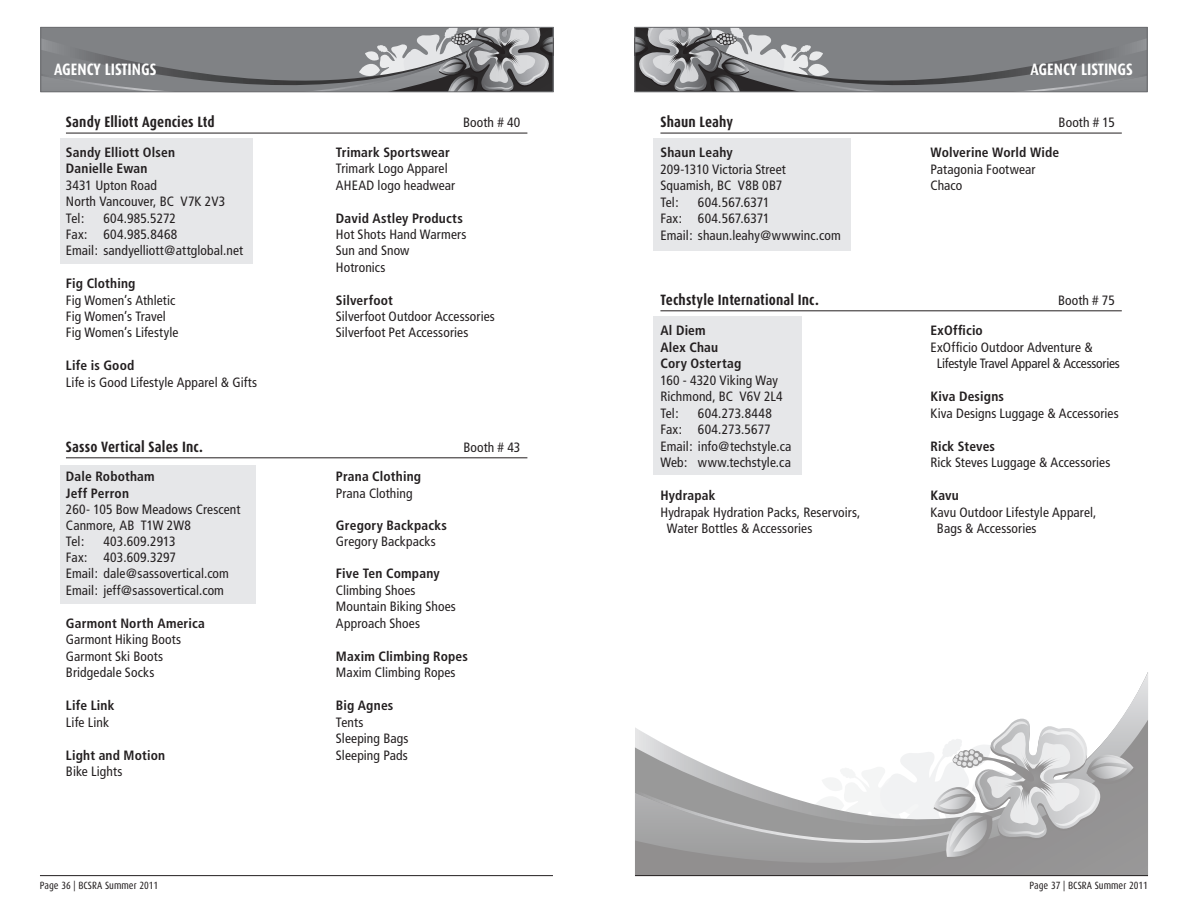
<style>
.page{position:relative;width:1188px;height:918px;background:#fff}
.page>*{position:absolute;margin:0;border:0;box-sizing:border-box;transform-origin:0 0}
.t1{font:700 16.5px "Dax Condensed";color:#fff}
.t2{font:700 15px "Dax Condensed";letter-spacing:.01em;color:#231f20}
.t3{font:condensed 13.5px/16.5px "Frutiger";letter-spacing:.01em;color:#231f20}
.t4{font:700 condensed 13.5px "Frutiger";letter-spacing:.015em;color:#231f20}
.t5{font:condensed 13.5px "Frutiger";letter-spacing:-.015em;color:#231f20}
.t6{font:condensed 13.5px "Frutiger";letter-spacing:.03em;color:#231f20}
.t7{font:10.5px "Dax Condensed";color:#231f20}
</style>
<div class="page">
<hr style="left:40px;top:875px;width:513px;height:1px;background:#231f20">
<svg style="left:41px;top:29px;width:512px;height:64px;background:#848588"></svg>
<div style="left:40px;top:27px;width:513px;height:65px;border:1px solid #6c6d70"></div>
<svg style="left:635px;top:29px;width:512px;height:64px;background:#848588"></svg>
<div style="left:635px;top:27px;width:513px;height:65px;border:1px solid #6c6d70"></div>
<div style="left:60px;top:465px;width:196px;height:139px;background:#e6e7e9"></div>
<div style="left:60px;top:139px;width:193px;height:125px;background:#e6e7e9"></div>
<div style="left:653px;top:317px;width:148px;height:158px;background:#e6e7e9"></div>
<div style="left:653px;top:139px;width:197px;height:112px;background:#e6e7e9"></div>
<hr style="left:66px;top:133px;width:461px;height:1px;background:#231f20">
<hr style="left:66px;top:457px;width:461px;height:1px;background:#231f20">
<svg style="left:1122px;top:672px;width:26px;height:48px"></svg>
<svg style="left:635px;top:720px;width:513px;height:157px"></svg>
<svg style="left:635px;top:757px;width:455px;height:120px;background:#aaa"></svg>
<svg style="left:812px;top:718px;width:323px;height:142px"></svg>
<hr style="left:635px;top:875px;width:513px;height:1px;background:#231f20">
<hr style="left:660px;top:133px;width:462px;height:1px;background:#231f20">
<hr style="left:660px;top:310px;width:462px;height:1px;background:#231f20">
<p class="t1" style="left:54px;top:60px;width:104px">AGENCY LISTINGS</p>
<p class="t1" style="left:1031px;top:60px;width:104px">AGENCY LISTINGS</p>
<p class="t2" style="left:66px;top:114px;width:150px">Sandy Elliott Agencies Ltd</p>
<p class="t3" style="left:463px;top:114px;width:59px">Booth # 40</p>
<p class="t4" style="left:66px;top:144px;width:111px">Sandy Elliott Olsen</p>
<p class="t4" style="left:336px;top:144px;width:115px">Trimark Sportswear</p>
<p class="t4" style="left:66px;top:161px;width:83px">Danielle Ewan</p>
<p class="t3" style="left:336px;top:161px;width:113px">Trimark Logo Apparel</p>
<p class="t3" style="left:66px;top:177px;width:93px">3431 Upton Road</p>
<p class="t3" style="left:336px;top:177px;width:121px">AHEAD logo headwear</p>
<p class="t3" style="left:66px;top:193px;width:161px">North Vancouver, BC V7K 2V3<br>Tel:</p>
<p class="t3" style="left:103px;top:210px;width:74px">604.985.5272</p>
<p class="t4" style="left:336px;top:210px;width:128px">David Astley Products</p>
<p class="t3" style="left:66px;top:226px;width:113px">Fax: 604.985.8468</p>
<p class="t3" style="left:336px;top:226px;width:132px">Hot Shots Hand Warmers</p>
<p class="t3" style="left:66px;top:242px;width:179px">Email: sandyelliott@attglobal.net</p>
<p class="t3" style="left:336px;top:242px;width:75px">Sun and Snow<br>Hotronics</p>
<p class="t4" style="left:66px;top:275px;width:71px">Fig Clothing</p>
<p class="t3" style="left:66px;top:292px;width:111px">Fig Women’s Athletic</p>
<p class="t4" style="left:336px;top:292px;width:58px">Silverfoot</p>
<p class="t3" style="left:66px;top:308px;width:101px">Fig Women’s Travel</p>
<p class="t3" style="left:336px;top:308px;width:160px">Silverfoot Outdoor Accessories</p>
<p class="t3" style="left:66px;top:324px;width:114px">Fig Women’s Lifestyle</p>
<p class="t3" style="left:336px;top:324px;width:134px">Silverfoot Pet Accessories</p>
<p class="t4" style="left:66px;top:358px;width:70px">Life is Good</p>
<p class="t3" style="left:66px;top:374px;width:193px">Life is Good Lifestyle Apparel &amp; Gifts</p>
<p class="t2" style="left:66px;top:439px;width:139px">Sasso Vertical Sales Inc.</p>
<p class="t3" style="left:463px;top:439px;width:59px">Booth # 43</p>
<p class="t4" style="left:66px;top:469px;width:90px">Dale Robotham</p>
<p class="t4" style="left:336px;top:469px;width:87px">Prana Clothing</p>
<p class="t4" style="left:66px;top:485px;width:65px">Jeff Perron</p>
<p class="t3" style="left:336px;top:485px;width:78px">Prana Clothing</p>
<p class="t3" style="left:66px;top:501px;width:176px;line-height:15.9px">260- 105 Bow Meadows Crescent<br>Canmore, AB T1W 2W8</p>
<p class="t4" style="left:336px;top:517px;width:113px">Gregory Backpacks</p>
<p class="t3" style="left:66px;top:533px;width:20px">Tel:</p>
<p class="t3" style="left:103px;top:533px;width:74px">403.609.2913</p>
<p class="t3" style="left:336px;top:533px;width:101px">Gregory Backpacks</p>
<p class="t3" style="left:66px;top:549px;width:165px">Fax: 403.609.3297<br>Email: dale@sassovertical.com</p>
<p class="t4" style="left:336px;top:565px;width:105px">Five Ten Company</p>
<p class="t3" style="left:66px;top:582px;width:160px">Email: jeff@sassovertical.com</p>
<p class="t3" style="left:336px;top:582px;width:121px">Climbing Shoes<br>Mountain Biking Shoes</p>
<p class="t4" style="left:66px;top:615px;width:140px">Garmont North America</p>
<p class="t3" style="left:336px;top:615px;width:86px">Approach Shoes</p>
<p class="t3" style="left:66px;top:631px;width:117px">Garmont Hiking Boots<br>Garmont Ski Boots</p>
<p class="t4" style="left:336px;top:648px;width:134px">Maxim Climbing Ropes</p>
<p class="t3" style="left:66px;top:664px;width:90px">Bridgedale Socks</p>
<p class="t3" style="left:336px;top:664px;width:121px">Maxim Climbing Ropes</p>
<p class="t4" style="left:66px;top:697px;width:50px">Life Link</p>
<p class="t4" style="left:336px;top:697px;width:59px">Big Agnes</p>
<p class="t3" style="left:66px;top:714px;width:45px">Life Link</p>
<p class="t3" style="left:336px;top:714px;width:74px">Tents<br>Sleeping Bags</p>
<p class="t4" style="left:66px;top:747px;width:101px">Light and Motion</p>
<p class="t3" style="left:336px;top:747px;width:73px">Sleeping Pads</p>
<p class="t3" style="left:66px;top:763px;width:58px">Bike Lights</p>
<p class="t2" style="left:660px;top:114px;width:74px">Shaun Leahy</p>
<p class="t3" style="left:1059px;top:114px;width:58px">Booth # 15</p>
<p class="t4" style="left:660px;top:145px;width:74px">Shaun Leahy</p>
<p class="t4" style="left:930px;top:145px;width:130px">Wolverine World Wide</p>
<p class="t3" style="left:660px;top:161px;width:127px">209-1310 Victoria Street</p>
<p class="t3" style="left:930px;top:161px;width:107px">Patagonia Footwear</p>
<p class="t3" style="left:660px;top:177px;width:123px">Squamish, BC V8B 0B7</p>
<p class="t3" style="left:930px;top:177px;width:33px">Chaco</p>
<p class="t3" style="left:660px;top:194px;width:20px">Tel:</p>
<p class="t3" style="left:660px;top:194px;width:182px;text-indent:38px">604.567.6371<br>Fax: 604.567.6371<br>Email: shaun.leahy@wwwinc.com</p>
<p class="t2" style="left:660px;top:292px;width:160px">Techstyle International Inc.</p>
<p class="t3" style="left:1058px;top:292px;width:58px">Booth # 75</p>
<p class="t4" style="left:660px;top:322px;width:47px">Al Diem</p>
<p class="t4" style="left:930px;top:322px;width:54px">ExOfficio</p>
<p class="t4" style="left:660px;top:339px;width:59px">Alex Chau</p>
<p class="t3" style="left:930px;top:339px;width:164px">ExOfficio Outdoor Adventure &amp;</p>
<p class="t4" style="left:660px;top:355px;width:82px">Cory Ostertag</p>
<p class="t5" style="left:937px;top:355px;width:185px">Lifestyle Travel Apparel &amp; Accessories</p>
<p class="t3" style="left:660px;top:372px;width:124px">160 - 4320 Viking Way<br>Richmond, BC V6V 2L4</p>
<p class="t4" style="left:930px;top:388px;width:75px">Kiva Designs</p>
<p class="t3" style="left:660px;top:405px;width:20px">Tel:</p>
<p class="t6" style="left:698px;top:405px;width:75px">604.273.8448</p>
<p class="t3" style="left:930px;top:405px;width:190px">Kiva Designs Luggage &amp; Accessories</p>
<p class="t3" style="left:660px;top:421px;width:132px">Fax: 604.273.5677<br>Email: info@techstyle.ca</p>
<p class="t4" style="left:930px;top:438px;width:66px">Rick Steves</p>
<p class="t3" style="left:660px;top:454px;width:132px">Web: www.techstyle.ca</p>
<p class="t3" style="left:930px;top:454px;width:181px">Rick Steves Luggage &amp; Accessories</p>
<p class="t4" style="left:660px;top:487px;width:57px">Hydrapak</p>
<p class="t4" style="left:930px;top:487px;width:30px">Kavu</p>
<p class="t3" style="left:660px;top:504px;width:201px">Hydrapak Hydration Packs, Reservoirs,</p>
<p class="t3" style="left:930px;top:504px;width:168px">Kavu Outdoor Lifestyle Apparel,</p>
<p class="t3" style="left:667px;top:520px;width:147px">Water Bottles &amp; Accessories</p>
<p class="t3" style="left:937px;top:520px;width:101px">Bags &amp; Accessories</p>
<p class="t7" style="left:40px;top:880px;width:120px">Page 36 | BCSRA Summer 2011</p>
<p class="t7" style="left:1030px;top:880px;width:120px">Page 37 | BCSRA Summer 2011</p>
</div>
